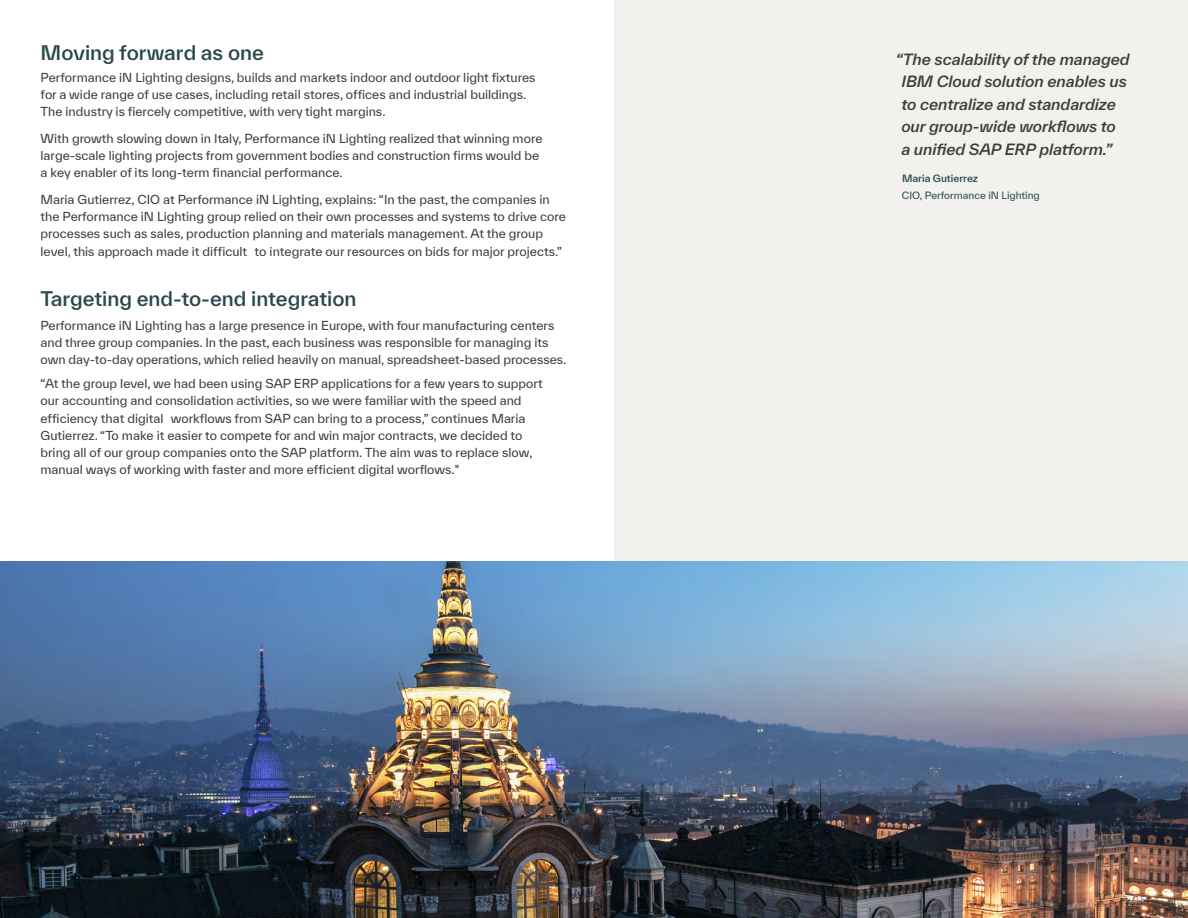
<style>
.page{position:relative;width:1188px;height:918px;background:#fff}
.page>*{position:absolute;margin:0;border:0;box-sizing:border-box;transform-origin:0 0}
.Body_copy{font:500 19.5px "TWK Everett";color:#2a494c}
.K_Quote_content_10pt{font:italic 500 15px/22.5px "TWK Everett";color:#3d3c3c}
.Body_copy-2{font:12px/17.2px "TWK Everett";color:#3d3c3c}
.K_Quote_title{font:9.75px "TWK Everett";color:#2a494c}
.K_Quote_name{font:500 9.75px "TWK Everett";color:#2a494c}
</style>
<div class="page">
<div style="left:614px;top:0;width:574px;height:918px;background:#f2f1ee"></div>
<img style="left:0;top:561px;width:1188px;height:357px">
<p class="Body_copy" style="left:40px;top:39px;width:225px">Moving forward as one</p>
<p class="Body_copy-2" style="left:40px;top:68px;width:497px">Performance iN Lighting designs, builds and markets indoor and outdoor light fixtures for a wide range of use cases, including retail stores, offices and industrial buildings.<br>The industry is fiercely competitive, with very tight margins.</p>
<p class="Body_copy-2" style="left:40px;top:129px;width:504px">With growth slowing down in Italy, Performance iN Lighting realized that winning more large-scale lighting projects from government bodies and construction firms would be a key enabler of its long-term financial performance.</p>
<p class="Body_copy-2" style="left:41px;top:191px;width:527px">Maria Gutierrez, CIO at Performance iN Lighting, explains: “In the past, the companies in the Performance iN Lighting group relied on their own processes and systems to drive core processes such as sales, production planning and materials management. At the group level, this approach made it difficult to integrate our resources on bids for major projects.”</p>
<p class="Body_copy" style="left:41px;top:285px;width:318px">Targeting end-to-end integration</p>
<p class="Body_copy-2" style="left:40px;top:316px;width:528px">Performance iN Lighting has a large presence in Europe, with four manufacturing centers and three group companies. In the past, each business was responsible for managing its own day-to-day operations, which relied heavily on manual, spreadsheet-based processes.</p>
<p class="Body_copy-2" style="left:40px;top:375px;width:504px">“At the group level, we had been using SAP ERP applications for a few years to support our accounting and consolidation activities, so we were familiar with the speed and efficiency that digital workflows from SAP can bring to a process,” continues Maria Gutierrez. “To make it easier to compete for and win major contracts, we decided to bring all of our group companies onto the SAP platform. The aim was to replace slow, manual ways of working with faster and more efficient digital worflows."</p>
<p class="K_Quote_content_10pt" style="left:901px;top:48px;width:230px;text-indent:-6px">“The scalability of the managed<br>IBM Cloud solution enables us to centralize and standardize our group-wide workflows to<br>a unified SAP ERP platform.”</p>
<p class="K_Quote_name" style="left:902px;top:171px;width:78px">Maria Gutierrez</p>
<p class="K_Quote_title" style="left:902px;top:188px;width:140px">CIO, Performance iN Lighting</p>
</div>
